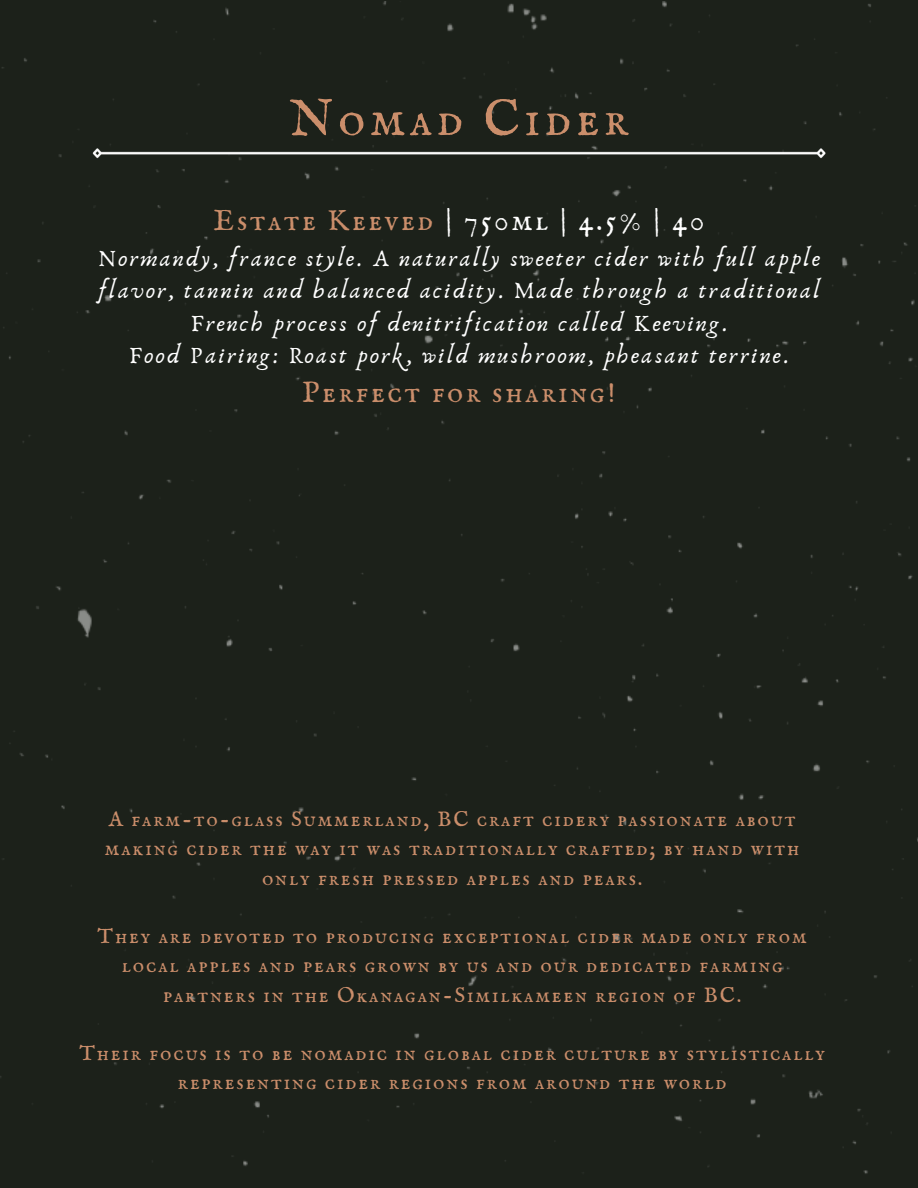
<style>
.page{position:relative;width:918px;height:1188px;background:#fff}
.page>*{position:absolute;margin:0;border:0;box-sizing:border-box;transform-origin:0 0}
.t1{font:51px "IM FELL English SC";letter-spacing:.09em;color:#cb8e6b}
.t2{font:30px "IM FELL English SC";letter-spacing:.09em;color:#fff}
.t3{font:30px "IM FELL English SC";letter-spacing:.09em;color:#cb8e6b}
.t4{font:24px/32.7px "Anaktoria";letter-spacing:.09em;color:#fff;text-align:center}
.t5{font:21.15px/29.2px "IM FELL English SC";letter-spacing:.09em;color:#cb8e6b;text-align:center}
.s1{color:#cb8e6b}
</style>
<div class="page">
<div style="left:0;top:1px;width:918px;height:1174px;background:#1c211a"></div>
<img style="left:84px;top:141px;width:750px;height:25px">
<h1 class="t1" style="left:289px;top:89px;width:341px">Nomad Cider</h1>
<p class="t2" style="left:214px;top:202px;width:492px"><span class="s1">Estate Keeved</span> | 750ml | 4.5% | 40</p>
<p class="t4" style="left:98px;top:242px;width:724px">Normandy, france style. A naturally sweeter cider with full apple flavor, tannin and balanced acidity. Made through a traditional French process of denitrification called Keeving.<br>Food Pairing: Roast pork, wild mushroom, pheasant terrine.</p>
<p class="t3" style="left:302px;top:375px;width:315px">Perfect for sharing!</p>
<h2 class="t5" style="left:105px;top:806px;width:696px">A farm-to-glass Summerland, BC craft cidery passionate about making cider the way it was traditionally crafted; by hand with only fresh pressed apples and pears.</h2>
<p class="t5" style="left:98px;top:923px;width:711px">They are devoted to producing exceptional cider made only from local apples and pears grown by us and our dedicated farming partners in the Okanagan-Similkameen region of BC.</p>
<p class="t5" style="left:79px;top:1040px;width:747px">Their focus is to be nomadic in global cider culture by stylistically representing cider regions from around the world</p>
</div>
